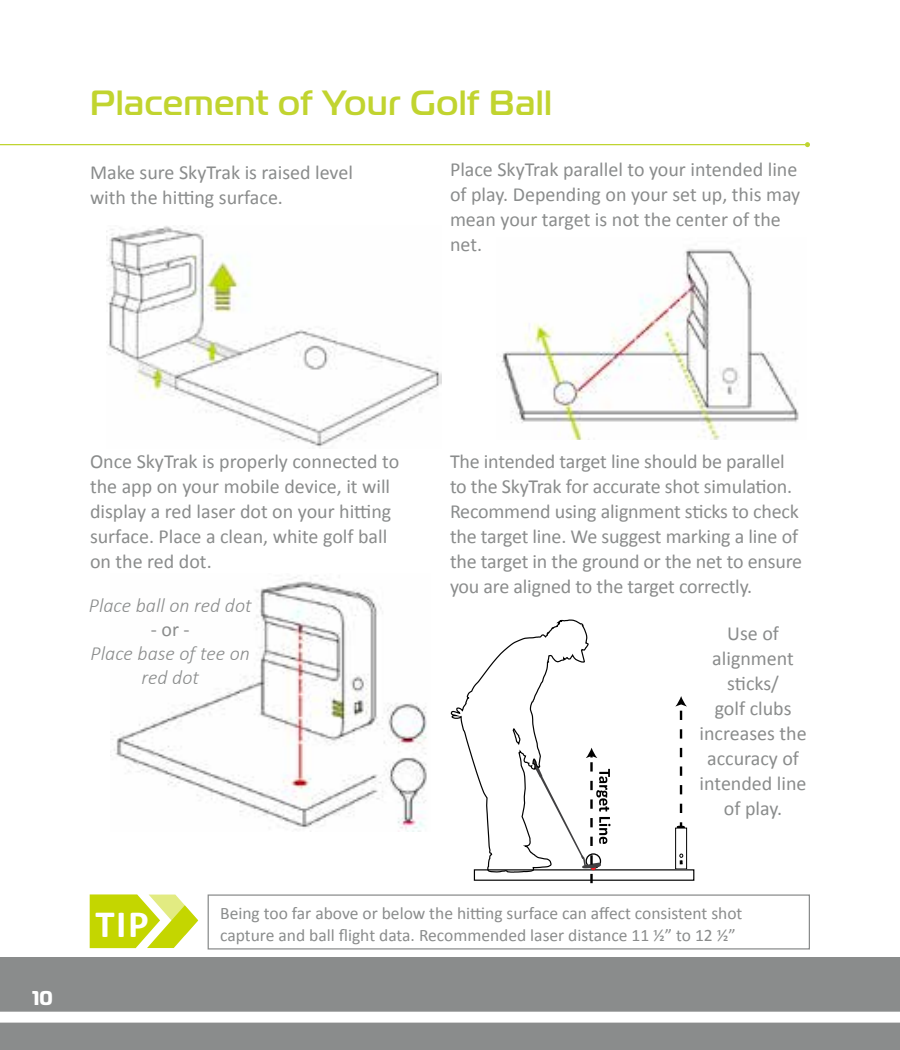
<style>
.page{position:relative;width:900px;height:1050px;background:#fff}
.page>*{position:absolute;margin:0;border:0;box-sizing:border-box;transform-origin:0 0}
.t1{font:700 38.75px "Calibri";color:#fff}
.t2{font:500 35px "Magistral";letter-spacing:.025em;color:#c1d42f}
.t3{font:20px/25px "Calibri";color:#8a8c8c}
.t4{font:italic 300 20px/24px "Calibri";color:#8a8c8c;text-align:center}
.t5{font:700 20px "Magistral";color:#fff}
.t6{font:17.5px/22.5px "Calibri";color:#8a8c8c}
</style>
<div class="page">
<div style="left:0;top:957px;width:900px;height:93px;background:#8a8c8c"></div>
<svg style="left:0;top:840px;width:900px;height:183px"></svg>
<img style="left:107px;top:226px;width:334px;height:222px">
<img style="left:500px;top:248px;width:299px;height:192px">
<img style="left:110px;top:575px;width:317px;height:257px">
<hr style="left:0;top:144px;width:808px;height:1px;background:#bfd430">
<svg style="left:805px;top:142px;width:5px;height:5px"></svg>
<svg style="left:675px;top:696px;width:12px;height:132px"></svg>
<div style="left:675px;top:828px;width:12px;height:41px;background:#fff"></div>
<div style="left:675px;top:828px;width:12px;height:41px;border:1px solid #000"></div>
<svg style="left:674px;top:853px;width:14px;height:16px"></svg>
<div style="left:474px;top:869px;width:220px;height:12px;background:#fff"></div>
<div style="left:474px;top:869px;width:220px;height:12px;border:1px solid #000"></div>
<svg style="left:449px;top:619px;width:161px;height:264px"></svg>
<svg style="left:90px;top:894px;width:108px;height:54px"></svg>
<div style="left:208px;top:894px;width:602px;height:55px;border:1px solid #8a8c8c"></div>
<h2 class="t2" style="left:90px;top:80px;width:463px">Placement of Your Golf Ball</h2>
<p class="t3" style="left:90px;top:159px;width:264px">Make sure SkyTrak is raised level with the hitting surface.</p>
<p class="t3" style="left:450px;top:157px;width:352px">Place SkyTrak parallel to your intended line of play. Depending on your set up, this may mean your target is not the center of the net.</p>
<p class="t5" style="left:32px;top:984px;width:22px">10</p>
<p class="t3" style="left:90px;top:449px;width:311px">Once SkyTrak is properly connected to the app on your mobile device, it will display a red laser dot on your hitting surface. Place a clean, white golf ball on the red dot.</p>
<p class="t4" style="left:89px;top:593px;width:164px">Place ball on red dot</p>
<p class="t3" style="left:151px;top:616px;width:40px">- or -</p>
<p class="t4" style="left:91px;top:641px;width:161px">Place base of tee on red dot</p>
<p class="t3" style="left:450px;top:449px;width:354px">The intended target line should be parallel to the SkyTrak for accurate shot simulation.<br>Recommend using alignment sticks to check the target line. We suggest marking a line of the target in the ground or the net to ensure you are aligned to the target correctly.</p>
<p class="t3" style="left:700px;top:621px;width:109px;text-align:center">Use of alignment sticks/<br>golf clubs increases the accuracy of intended line of play.</p>
<h1 class="t1" style="left:95px;top:900px;width:55px">TIP</h1>
<p class="t6" style="left:220px;top:902px;width:524px">Being too far above or below the hitting surface can affect consistent shot capture and ball flight data. Recommended laser distance 11 ½” to 12 ½”</p>
</div>
